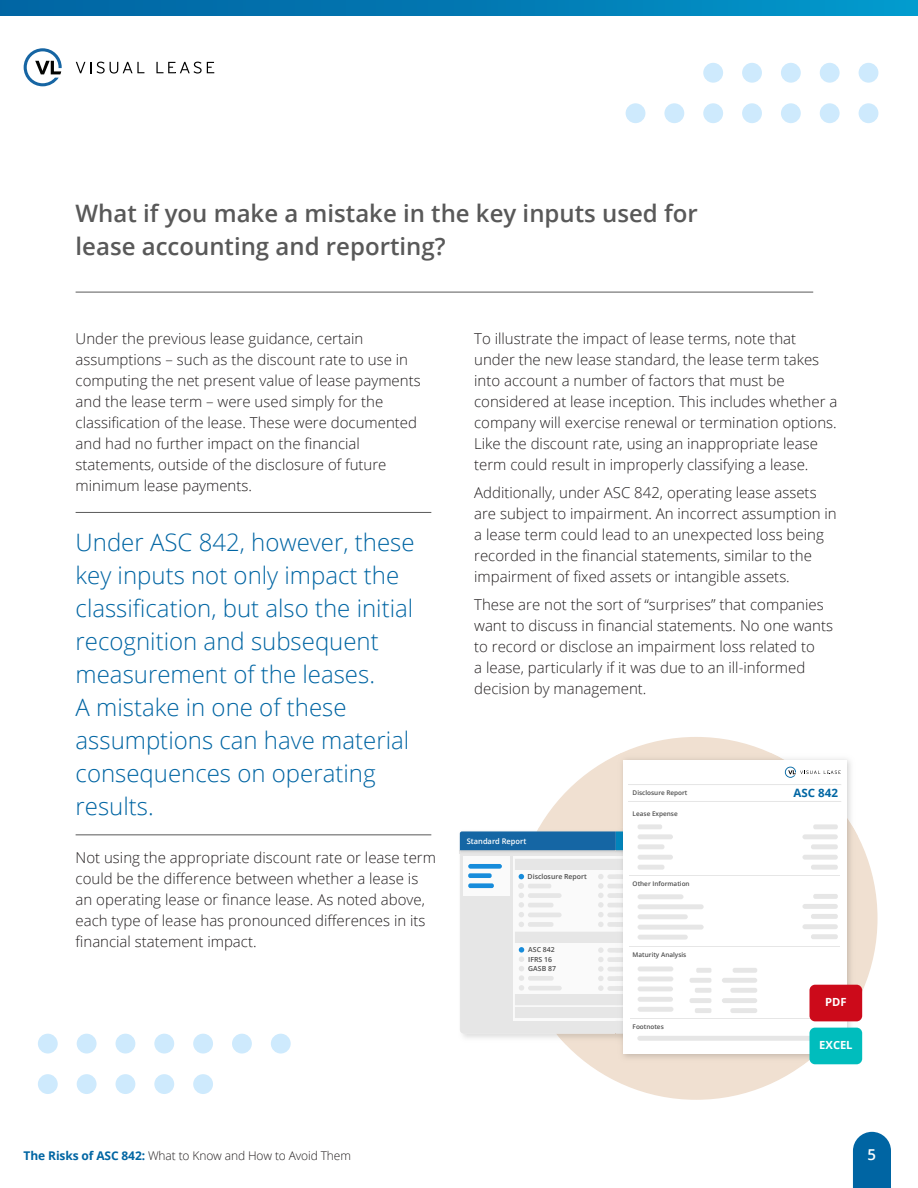
<style>
.page{position:relative;width:918px;height:1188px;background:#fff}
.page>*{position:absolute;margin:0;border:0;box-sizing:border-box;transform-origin:0 0}
.t1{font:300 24px/33px "Open Sans";color:#0065a3}
.t2{font:600 24px/33px "Open Sans";color:#595959}
.t3{font:300 15px/21px "Open Sans";color:#231f20}
.t4{font:600 15px "Open Sans";color:#fff}
.t5{font:300 12px "Open Sans";letter-spacing:-.01em;color:#231f20}
.t6{font:700 11.55px "Open Sans";color:#0066a3}
.t7{font:700 11.25px "Open Sans";color:#fff}
.t8{font:600 7.8px "Open Sans";color:#fff}
.t9{font:600 6.9px/9.3px "Open Sans";color:#4d4d4d}
.t10{font:600 6.45px "Open Sans";color:#4d4d4d}
.s1{font-weight:700;color:#0065a3}
</style>
<div class="page">
<svg style="left:76px;top:62px;width:15px;height:11px"></svg>
<svg style="left:97px;top:62px;width:47px;height:12px"></svg>
<svg style="left:156px;top:62px;width:58px;height:12px"></svg>
<svg style="left:24px;top:48px;width:38px;height:38px"></svg>
<svg style="left:0;top:0;width:918px;height:15px;background:#017bb4"></svg>
<svg style="left:853px;top:1132px;width:38px;height:56px;background:#126fa9"></svg>
<hr style="left:76px;top:834px;width:355px;height:1px;background:#595959">
<hr style="left:76px;top:512px;width:355px;height:1px;background:#595959">
<hr style="left:76px;top:292px;width:737px;height:1px;background:#595959">
<div style="left:271px;top:1034px;width:20px;height:20px;background:#ceeafd;border-radius:50%"></div>
<div style="left:232px;top:1034px;width:20px;height:20px;background:#ceeafd;border-radius:50%"></div>
<div style="left:193px;top:1034px;width:20px;height:20px;background:#ceeafd;border-radius:50%"></div>
<div style="left:154px;top:1034px;width:20px;height:20px;background:#ceeafd;border-radius:50%"></div>
<div style="left:116px;top:1034px;width:19px;height:20px;background:#ceeafd;border-radius:50%"></div>
<div style="left:77px;top:1034px;width:20px;height:20px;background:#ceeafd;border-radius:50%"></div>
<div style="left:38px;top:1034px;width:20px;height:20px;background:#ceeafd;border-radius:50%"></div>
<div style="left:626px;top:103px;width:19px;height:20px;background:#ceeafd;border-radius:50%"></div>
<div style="left:664px;top:103px;width:20px;height:20px;background:#ceeafd;border-radius:50%"></div>
<div style="left:703px;top:103px;width:20px;height:20px;background:#ceeafd;border-radius:50%"></div>
<div style="left:742px;top:103px;width:20px;height:20px;background:#ceeafd;border-radius:50%"></div>
<div style="left:781px;top:103px;width:20px;height:20px;background:#ceeafd;border-radius:50%"></div>
<div style="left:820px;top:103px;width:20px;height:20px;background:#ceeafd;border-radius:50%"></div>
<div style="left:859px;top:103px;width:19px;height:20px;background:#ceeafd;border-radius:50%"></div>
<div style="left:193px;top:1074px;width:20px;height:20px;background:#ceeafd;border-radius:50%"></div>
<div style="left:154px;top:1074px;width:20px;height:20px;background:#ceeafd;border-radius:50%"></div>
<div style="left:116px;top:1074px;width:19px;height:20px;background:#ceeafd;border-radius:50%"></div>
<div style="left:77px;top:1074px;width:20px;height:20px;background:#ceeafd;border-radius:50%"></div>
<div style="left:38px;top:1074px;width:20px;height:20px;background:#ceeafd;border-radius:50%"></div>
<div style="left:703px;top:63px;width:20px;height:20px;background:#ceeafd;border-radius:50%"></div>
<div style="left:742px;top:63px;width:20px;height:20px;background:#ceeafd;border-radius:50%"></div>
<div style="left:781px;top:63px;width:20px;height:20px;background:#ceeafd;border-radius:50%"></div>
<div style="left:820px;top:63px;width:20px;height:20px;background:#ceeafd;border-radius:50%"></div>
<div style="left:859px;top:63px;width:19px;height:20px;background:#ceeafd;border-radius:50%"></div>
<div style="left:515px;top:737px;width:363px;height:363px;background:#f0e0d1;border-radius:50%"></div>
<img style="left:538px;top:828px;width:78px;height:217px">
<svg style="left:460px;top:1018px;width:156px;height:16px;background:#e8e8e8"></svg>
<img style="left:459px;top:830px;width:78px;height:24px">
<img style="left:537px;top:830px;width:79px;height:1px">
<img style="left:616px;top:753px;width:241px;height:312px">
<img style="left:616px;top:1034px;width:8px;height:11px">
<svg style="left:460px;top:831px;width:164px;height:187px;background:#d6dfe7"></svg>
<div style="left:624px;top:760px;width:223px;height:294px;background:#fff"></div>
<svg style="left:785px;top:767px;width:56px;height:11px"></svg>
<svg style="left:629px;top:784px;width:212px;height:1px"></svg>
<svg style="left:629px;top:801px;width:212px;height:1px"></svg>
<div style="left:638px;top:824px;width:24px;height:5px;background:#e6e6e6;border-radius:2px"></div>
<div style="left:638px;top:834px;width:35px;height:5px;background:#e6e6e6;border-radius:2px"></div>
<div style="left:638px;top:844px;width:26px;height:5px;background:#e6e6e6;border-radius:2px"></div>
<div style="left:638px;top:855px;width:35px;height:5px;background:#e6e6e6;border-radius:2px"></div>
<div style="left:638px;top:865px;width:26px;height:5px;background:#e6e6e6;border-radius:2px"></div>
<div style="left:813px;top:824px;width:25px;height:5px;background:#e6e6e6;border-radius:2px"></div>
<div style="left:802px;top:834px;width:36px;height:5px;background:#e6e6e6;border-radius:2px"></div>
<div style="left:811px;top:844px;width:27px;height:5px;background:#e6e6e6;border-radius:2px"></div>
<div style="left:802px;top:855px;width:36px;height:5px;background:#e6e6e6;border-radius:2px"></div>
<div style="left:811px;top:865px;width:27px;height:5px;background:#e6e6e6;border-radius:2px"></div>
<div style="left:813px;top:894px;width:25px;height:5px;background:#e6e6e6;border-radius:2px"></div>
<div style="left:802px;top:904px;width:36px;height:5px;background:#e6e6e6;border-radius:2px"></div>
<div style="left:811px;top:914px;width:27px;height:5px;background:#e6e6e6;border-radius:2px"></div>
<div style="left:802px;top:924px;width:36px;height:5px;background:#e6e6e6;border-radius:2px"></div>
<div style="left:811px;top:934px;width:27px;height:5px;background:#e6e6e6;border-radius:2px"></div>
<div style="left:733px;top:968px;width:24px;height:5px;background:#e6e6e6;border-radius:2px"></div>
<div style="left:722px;top:978px;width:35px;height:5px;background:#e6e6e6;border-radius:2px"></div>
<div style="left:730px;top:988px;width:27px;height:5px;background:#e6e6e6;border-radius:2px"></div>
<div style="left:722px;top:998px;width:35px;height:5px;background:#e6e6e6;border-radius:2px"></div>
<div style="left:730px;top:1008px;width:27px;height:5px;background:#e6e6e6;border-radius:2px"></div>
<div style="left:696px;top:968px;width:15px;height:5px;background:#e6e6e6;border-radius:2px"></div>
<div style="left:690px;top:978px;width:21px;height:5px;background:#e6e6e6;border-radius:2px"></div>
<div style="left:695px;top:988px;width:16px;height:5px;background:#e6e6e6;border-radius:2px"></div>
<div style="left:690px;top:998px;width:21px;height:5px;background:#e6e6e6;border-radius:2px"></div>
<div style="left:695px;top:1008px;width:16px;height:5px;background:#e6e6e6;border-radius:2px"></div>
<div style="left:638px;top:894px;width:46px;height:5px;background:#e6e6e6;border-radius:2px"></div>
<div style="left:638px;top:904px;width:66px;height:5px;background:#e6e6e6;border-radius:2px"></div>
<div style="left:638px;top:914px;width:50px;height:5px;background:#e6e6e6;border-radius:2px"></div>
<div style="left:638px;top:925px;width:66px;height:5px;background:#e6e6e6;border-radius:2px"></div>
<div style="left:638px;top:935px;width:50px;height:5px;background:#e6e6e6;border-radius:2px"></div>
<div style="left:638px;top:966px;width:35px;height:5px;background:#e6e6e6;border-radius:2px"></div>
<div style="left:638px;top:976px;width:35px;height:5px;background:#e6e6e6;border-radius:2px"></div>
<div style="left:638px;top:986px;width:35px;height:5px;background:#e6e6e6;border-radius:2px"></div>
<div style="left:638px;top:997px;width:35px;height:5px;background:#e6e6e6;border-radius:2px"></div>
<div style="left:638px;top:1007px;width:35px;height:5px;background:#e6e6e6;border-radius:2px"></div>
<div style="left:637px;top:1036px;width:195px;height:5px;background:#e6e6e6;border-radius:2px"></div>
<hr style="left:629px;top:876px;width:211px;height:1px;background:#e6e6e6">
<hr style="left:629px;top:946px;width:211px;height:1px;background:#e6e6e6">
<hr style="left:630px;top:1018px;width:211px;height:1px;background:#e6e6e6">
<div style="left:810px;top:1028px;width:52px;height:36px;background:#00bdbd;border-radius:6px"></div>
<div style="left:810px;top:985px;width:52px;height:36px;background:#cc0a1a;border-radius:6px"></div>
<p class="t2" style="left:76px;top:196px;width:624px">What if you make a mistake in the key inputs used for lease accounting and reporting?</p>
<p class="t3" style="left:76px;top:328px;width:347px">Under the previous lease guidance, certain assumptions – such as the discount rate to use in computing the net present value of lease payments and the lease term – were used simply for the classification of the lease. These were documented and had no further impact on the financial statements, outside of the disclosure of future minimum lease payments.</p>
<p class="t1" style="left:76px;top:525px;width:340px">Under ASC 842, however, these key inputs not only impact the classification, but also the initial recognition and subsequent measurement of the leases.<br>A mistake in one of these assumptions can have material consequences on operating results.</p>
<p class="t3" style="left:76px;top:847px;width:362px">Not using the appropriate discount rate or lease term could be the difference between whether a lease is an operating lease or finance lease. As noted above, each type of lease has pronounced differences in its financial statement impact.</p>
<p class="t3" style="left:474px;top:328px;width:365px">To illustrate the impact of lease terms, note that under the new lease standard, the lease term takes into account a number of factors that must be considered at lease inception. This includes whether a company will exercise renewal or termination options.<br>Like the discount rate, using an inappropriate lease term could result in improperly classifying a lease.</p>
<p class="t3" style="left:474px;top:481px;width:364px">Additionally, under ASC 842, operating lease assets are subject to impairment. An incorrect assumption in a lease term could lead to an unexpected loss being recorded in the financial statements, similar to the impairment of fixed assets or intangible assets.</p>
<p class="t3" style="left:474px;top:593px;width:360px">These are not the sort of “surprises” that companies want to discuss in financial statements. No one wants to record or disclose an impairment loss related to<br>a lease, particularly if it was due to an ill-informed decision by management.</p>
<p class="t10" style="left:633px;top:788px;width:56px">Disclosure Report</p>
<p class="t6" style="left:793px;top:785px;width:46px">ASC 842</p>
<p class="t8" style="left:467px;top:836px;width:61px">Standard Report</p>
<p class="t9" style="left:528px;top:872px;width:61px">Disclosure Report</p>
<p class="t9" style="left:528px;top:945px;width:29px">ASC 842<br>IFRS 16<br>GASB 87</p>
<p class="t10" style="left:633px;top:809px;width:47px">Lease Expense</p>
<p class="t10" style="left:633px;top:879px;width:59px">Other Information</p>
<p class="t10" style="left:633px;top:951px;width:55px">Maturity Analysis</p>
<p class="t10" style="left:633px;top:1022px;width:33px">Footnotes</p>
<p class="t7" style="left:825px;top:994px;width:23px">PDF</p>
<p class="t7" style="left:819px;top:1037px;width:35px">EXCEL</p>
<p class="t5" style="left:24px;top:1147px;width:329px"><span class="s1">The Risks of ASC 842:</span> What to Know and How to Avoid Them</p>
<p class="t4" style="left:867px;top:1144px;width:10px">5</p>
</div>
